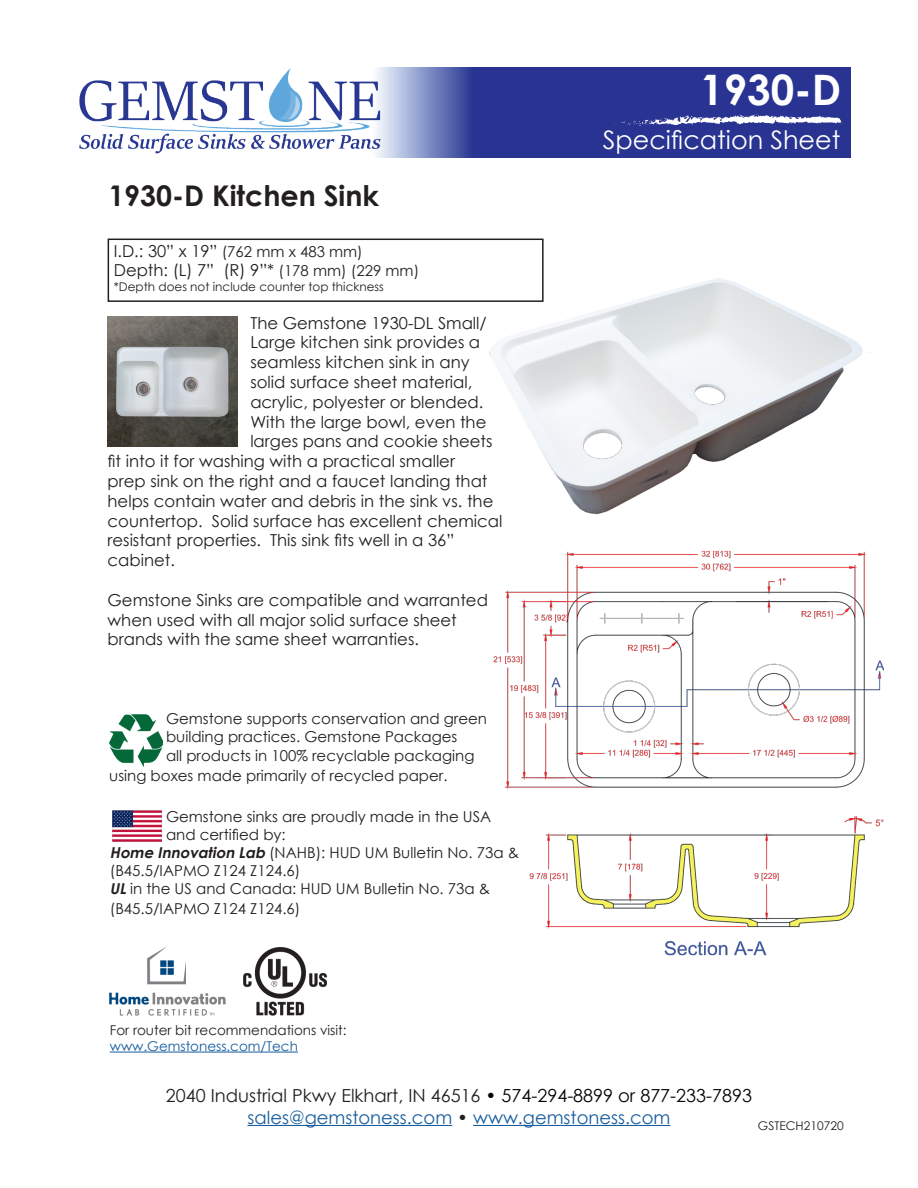
<style>
.page{position:relative;width:918px;height:1188px;background:#fff}
.page>*{position:absolute;margin:0;border:0;box-sizing:border-box;transform-origin:0 0}
.t1{font:700 42px "Century Gothic";color:#fff}
.Page_Title{font:700 28.5px "Century Gothic";color:#231f20}
.t2{font:25.5px "Century Gothic";color:#fff}
.t3{font:18px/21.6px "Century Gothic";color:#175d9e;text-align:center}
.Router_Bit{font:16.5px/19.8px "Century Gothic";color:#231f20}
.Router_Bit-2{font:15px/18px "Century Gothic";color:#231f20}
.t4{font:13.5px "Century Gothic";color:#231f20}
.t5{font:13.5px "Century Gothic";color:#175d9e}
.Router_Bit-3{font:12px "Century Gothic";color:#231f20}
.s1{font-size:16.5px}
.s2{font-size:15px}
.s3{font-weight:700;font-style:italic}
.s4{color:#231f20}
.s5{color:#040503}
</style>
<div class="page">
<div style="left:108px;top:239px;width:436px;height:63px;border:2px solid #231f20"></div>
<hr style="left:110px;top:1052px;width:188px;height:1px;background:#175d9e">
<img style="left:110px;top:946px;width:217px;height:69px">
<img style="left:110px;top:714px;width:53px;height:52px">
<img style="left:112px;top:810px;width:50px;height:32px">
<img style="left:376px;top:68px;width:474px;height:90px">
<svg style="left:614px;top:114px;width:229px;height:12px"></svg>
<hr style="left:248px;top:1125px;width:204px;height:1px;background:#175d9e">
<hr style="left:473px;top:1125px;width:197px;height:1px;background:#175d9e">
<img style="left:79px;top:68px;width:303px;height:88px">
<img style="left:108px;top:316px;width:130px;height:131px">
<img style="left:477px;top:238px;width:393px;height:277px">
<img style="left:493px;top:550px;width:391px;height:406px">
<p class="t1" style="left:700px;top:58px;width:143px">1930-D</p>
<p class="Page_Title" style="left:108px;top:174px;width:272px">1930-D Kitchen Sink</p>
<p class="Router_Bit-2" style="left:114px;top:242px;width:251px"><span class="s1">I.D.: 30” x 19”</span> (762 mm x 483 mm)</p>
<p class="Router_Bit" style="left:114px;top:260px;width:307px">Depth: (L) 7” (R) 9”* <span class="s2">(178 mm) (229 mm)</span></p>
<p class="Router_Bit-3" style="left:114px;top:278px;width:272px">*Depth does not include counter top thickness</p>
<p class="Router_Bit" style="left:250px;top:313px;width:238px">The Gemstone 1930-DL Small/</p>
<p class="Router_Bit" style="left:250px;top:332px;width:231px">Large kitchen sink provides a</p>
<p class="Router_Bit" style="left:250px;top:352px;width:221px">seamless kitchen sink in any</p>
<p class="Router_Bit" style="left:250px;top:372px;width:224px">solid surface sheet material,</p>
<p class="Router_Bit" style="left:250px;top:392px;width:234px">acrylic, polyester or blended.</p>
<p class="Router_Bit" style="left:250px;top:412px;width:238px">With the large bowl, even the</p>
<p class="Router_Bit" style="left:250px;top:431px;width:244px">larges pans and cookie sheets</p>
<p class="Router_Bit" style="left:108px;top:451px;width:349px">fit into it for washing with a practical smaller</p>
<p class="Router_Bit" style="left:108px;top:471px;width:381px">prep sink on the right and a faucet landing that</p>
<p class="Router_Bit" style="left:108px;top:491px;width:387px">helps contain water and debris in the sink vs. the</p>
<p class="Router_Bit" style="left:108px;top:511px;width:396px">countertop. Solid surface has excellent chemical</p>
<p class="Router_Bit" style="left:108px;top:530px;width:348px">resistant properties. This sink fits well in a 36”</p>
<p class="Router_Bit" style="left:108px;top:550px;width:69px">cabinet.</p>
<p class="Router_Bit" style="left:108px;top:590px;width:382px">Gemstone Sinks are compatible and warranted when used with all major solid surface sheet brands with the same sheet warranties.</p>
<p class="Router_Bit-2" style="left:166px;top:709px;width:323px">Gemstone supports conservation and green building practices. Gemstone Packages</p>
<p class="Router_Bit-2" style="left:109px;top:746px;width:367px;line-height:19.5px;text-indent:57px">all products in 100% recyclable packaging using boxes made primarily of recycled paper.</p>
<p class="Router_Bit-2" style="left:166px;top:807px;width:327px">Gemstone sinks are proudly made in the USA</p>
<p class="Router_Bit-2" style="left:166px;top:825px;width:121px">and certified by:</p>
<p class="Router_Bit-2" style="left:110px;top:843px;width:411px"><span class="s3">Home Innovation Lab</span> (NAHB): HUD UM Bulletin No. 73a &amp;</p>
<p class="Router_Bit-2" style="left:110px;top:861px;width:192px">(B45.5/IAPMO Z124 Z124.6)</p>
<p class="Router_Bit-2" style="left:110px;top:879px;width:382px"><span class="s3">UL</span>in the US and Canada: HUD UM Bulletin No. 73a &amp;</p>
<p class="Router_Bit-2" style="left:110px;top:899px;width:192px">(B45.5/IAPMO Z124 Z124.6)</p>
<h3 class="t2" style="left:611px;top:121px;width:239px">Specification Sheet</h3>
<h3 class="t2" style="left:603px;top:122px;width:239px">Specification Sheet</h3>
<p class="t4" style="left:110px;top:1020px;width:238px">For router bit recommendations visit:</p>
<p class="t5" style="left:110px;top:1036px;width:190px">www.Gemstoness.com/Tech</p>
<p class="t3" style="left:166px;top:1085px;width:588px"><span class="s4">2040 Industrial Pkwy Elkhart, IN 46516</span> <span class="s5">• 574-294-8899 or 877-233-7893 </span>sales@gemstoness.com <span class="s4">•</span> www.gemstoness.com</p>
<p class="Router_Bit-3" style="left:758px;top:1117px;width:87px">GSTECH210720</p>
</div>
